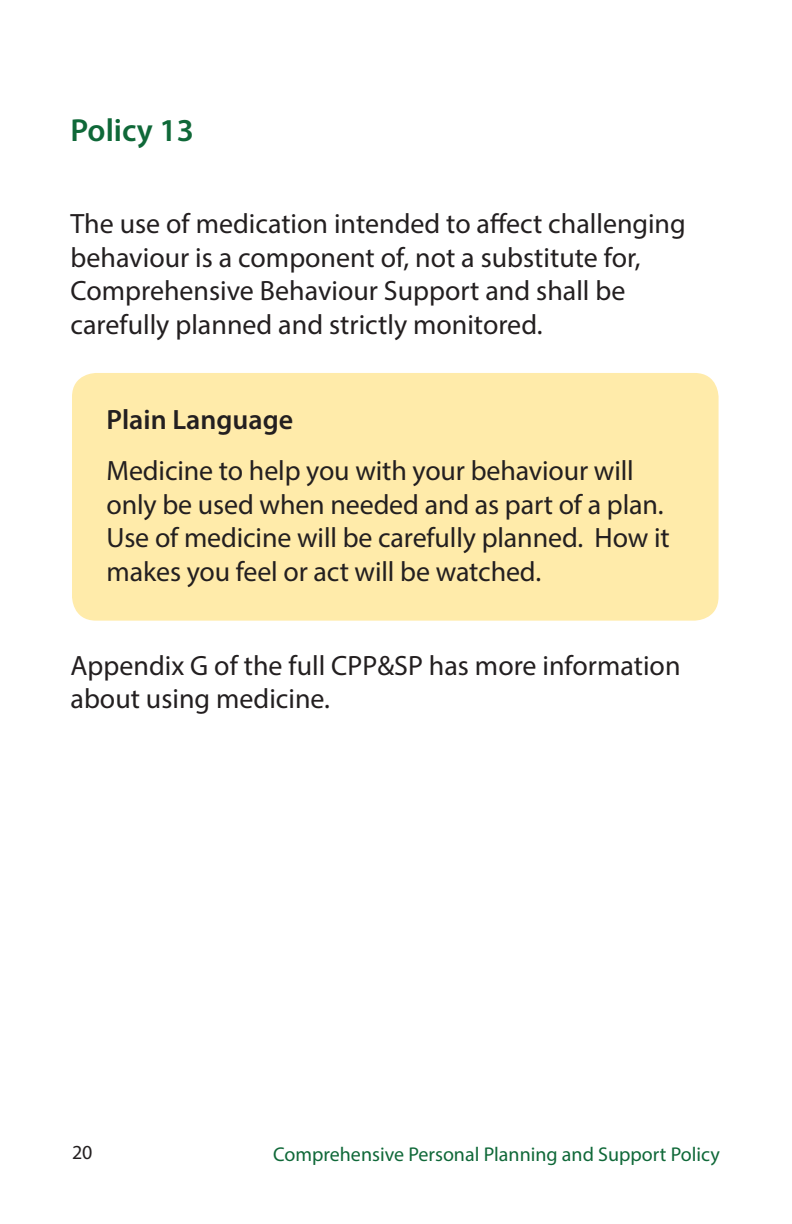
<style>
.page{position:relative;width:792px;height:1224px;background:#fff}
.page>*{position:absolute;margin:0;border:0;box-sizing:border-box;transform-origin:0 0}
.Main_Headings_-_Myri{font:600 32px "Myriad Pro";color:#0f6838}
.Body_text_-_Myriad_P{font:28px/33.6px "Myriad Pro";color:#231f20}
.Body_text_-_Myriad_P-2{font:600 28px "Myriad Pro";color:#231f20}
.t1{font:20px "Myriad Pro";color:#0f6838}
.t2{font:20px "Myriad Pro";color:#231f20}
</style>
<div class="page">
<div style="left:72px;top:373px;width:647px;height:248px;background:#ffebaa;border-radius:24px"></div>
<p class="Main_Headings_-_Myri" style="left:71px;top:110px;width:125px">Policy 13</p>
<p class="Body_text_-_Myriad_P" style="left:71px;top:207px;width:617px">The use of medication intended to affect challenging behaviour is a component of, not a substitute for, Comprehensive Behaviour Support and shall be carefully planned and strictly monitored.</p>
<p class="Body_text_-_Myriad_P-2" style="left:107px;top:401px;width:188px">Plain Language</p>
<p class="Body_text_-_Myriad_P" style="left:107px;top:454px;width:565px">Medicine to help you with your behaviour will only be used when needed and as part of a plan.<br>Use of medicine will be carefully planned. How it makes you feel or act will be watched.</p>
<p class="Body_text_-_Myriad_P" style="left:71px;top:648px;width:611px">Appendix G of the full CPP&amp;SP has more information about using medicine.</p>
<p class="t2" style="left:72px;top:1140px;width:22px">20</p>
<p class="t1" style="left:273px;top:1141px;width:448px">Comprehensive Personal Planning and Support Policy</p>
</div>
